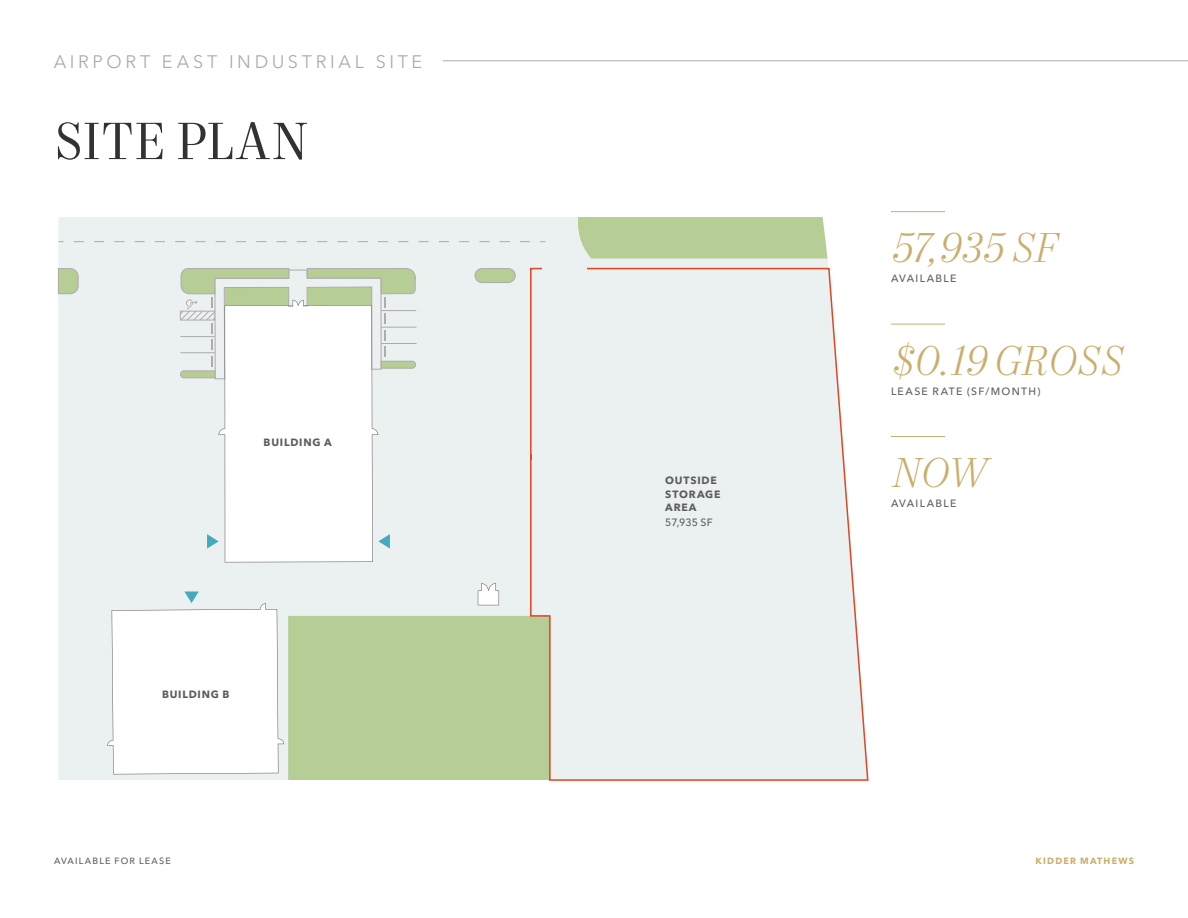
<style>
.page{position:relative;width:1188px;height:918px;background:#fff}
.page>*{position:absolute;margin:0;border:0;box-sizing:border-box;transform-origin:0 0}
.Headline_-_Level_1{font:52.5px "Mort Modern 08";letter-spacing:-.005em;color:#313234}
.Stat_Italic_-_Gold_2{font:italic 300 42px "Mort Modern 07";letter-spacing:-.01em;color:#cbae6b}
.t1{font:18px "Avenir Next LT Pro";letter-spacing:.2em;color:#afabac}
.Stat_Label_-_Ash_202{font:500 10.5px "Avenir Next LT Pro";letter-spacing:.125em;color:#5e5d5d}
.Map_Highlight_-_Bold{font:700 10.5px/13.5px "Avenir Next LT Pro";letter-spacing:.075em;color:#5e5d5d}
.Map_Highlight_-_Subt{font:500 10.5px "Avenir Next LT Pro";letter-spacing:.01em;color:#5e5d5d}
.t2{font:500 9px "Avenir Next LT Pro";letter-spacing:.13em;color:#5e5d5d}
.t3{font:700 9px "Avenir Next LT Pro";letter-spacing:.13em;color:#cbae6b}
</style>
<div class="page">
<svg style="left:58px;top:217px;width:770px;height:563px;background:#ccdcbc"></svg>
<svg style="left:529px;top:267px;width:340px;height:514px;background:#ebeded"></svg>
<svg style="left:478px;top:583px;width:21px;height:22px"></svg>
<div style="left:542px;top:261px;width:45px;height:15px;background:#ebf0f1"></div>
<svg style="left:107px;top:592px;width:177px;height:182px"></svg>
<svg style="left:58px;top:217px;width:472px;height:345px"></svg>
<hr style="left:891px;top:211px;width:54px;height:1px;background:#cbae6b">
<hr style="left:891px;top:324px;width:54px;height:1px;background:#cbae6b">
<hr style="left:891px;top:436px;width:54px;height:1px;background:#cbae6b">
<hr style="left:443px;top:60px;width:745px;height:1px;background:#afabac">
<h3 class="t1" style="left:54px;top:51px;width:370px">AIRPORT EAST INDUSTRIAL SITE</h3>
<p class="Headline_-_Level_1" style="left:54px;top:110px;width:256px">SITE PLAN</p>
<p class="Map_Highlight_-_Bold" style="left:264px;top:435px;width:70px">BUILDING A</p>
<p class="Map_Highlight_-_Bold" style="left:162px;top:687px;width:69px">BUILDING B</p>
<p class="Map_Highlight_-_Bold" style="left:665px;top:474px;width:57px">OUTSIDE<br>STORAGE<br>AREA</p>
<p class="Map_Highlight_-_Subt" style="left:665px;top:516px;width:49px">57,935 SF</p>
<p class="Stat_Italic_-_Gold_2" style="left:891px;top:223px;width:167px">57,935 SF</p>
<p class="Stat_Label_-_Ash_202" style="left:891px;top:272px;width:67px">AVAILABLE</p>
<p class="Stat_Italic_-_Gold_2" style="left:891px;top:335px;width:233px">$0.19 GROSS</p>
<p class="Stat_Label_-_Ash_202" style="left:891px;top:385px;width:151px">LEASE RATE (SF/MONTH)</p>
<p class="Stat_Italic_-_Gold_2" style="left:891px;top:448px;width:97px">NOW</p>
<p class="Stat_Label_-_Ash_202" style="left:891px;top:497px;width:67px">AVAILABLE</p>
<p class="t2" style="left:54px;top:855px;width:118px">AVAILABLE FOR LEASE</p>
<p class="t3" style="left:1036px;top:855px;width:100px">KIDDER MATHEWS</p>
</div>
